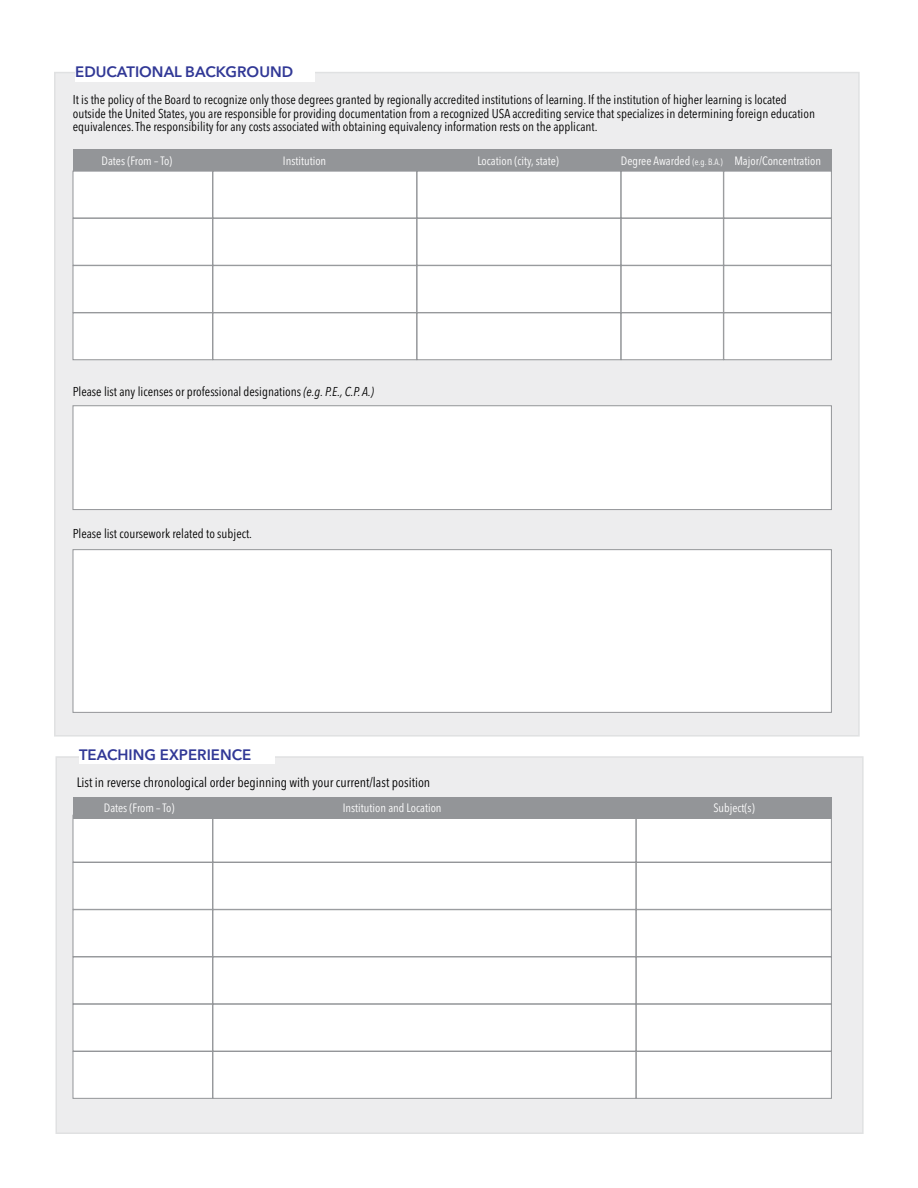
<style>
.page{position:relative;width:918px;height:1188px;background:#fff}
.page>*{position:absolute;margin:0;border:0;box-sizing:border-box;transform-origin:0 0}
.t1{font:600 15px "Avenir Next LT Pro";color:#313896}
.t2{font:condensed 13.5px "Avenir Next LT Pro";color:#000}
.t3{font:condensed 12.75px/13.5px "Avenir Next LT Pro";color:#000}
.t4{font:condensed 12px "Avenir Next LT Pro";color:#fff}
.s1{font-size:9px}
.s2{font-style:italic}
</style>
<div class="page">
<div style="left:54px;top:72px;width:806px;height:665px;background:#ededee;border:2px solid #e0e1e2"></div>
<div style="left:75px;top:60px;width:240px;height:22px;background:#fff"></div>
<div style="left:73px;top:549px;width:759px;height:164px;background:#fff;border:1px solid #939598"></div>
<div style="left:73px;top:406px;width:759px;height:104px;background:#fff;border:1px solid #939598"></div>
<div style="left:56px;top:756px;width:808px;height:378px;background:#ededee;border:2px solid #e0e1e2"></div>
<div style="left:79px;top:744px;width:196px;height:20px;background:#fff"></div>
<div style="left:73px;top:815px;width:140px;height:47px;background:#fff;border:1px solid #939598"></div>
<div style="left:73px;top:171px;width:140px;height:47px;background:#fff;border:1px solid #939598"></div>
<div style="left:73px;top:218px;width:140px;height:47px;background:#fff;border:1px solid #939598"></div>
<div style="left:73px;top:265px;width:140px;height:48px;background:#fff;border:1px solid #939598"></div>
<div style="left:73px;top:313px;width:140px;height:47px;background:#fff;border:1px solid #939598"></div>
<div style="left:213px;top:171px;width:204px;height:47px;background:#fff;border:1px solid #939598"></div>
<div style="left:213px;top:218px;width:204px;height:47px;background:#fff;border:1px solid #939598"></div>
<div style="left:213px;top:265px;width:204px;height:48px;background:#fff;border:1px solid #939598"></div>
<div style="left:213px;top:313px;width:204px;height:47px;background:#fff;border:1px solid #939598"></div>
<div style="left:417px;top:171px;width:204px;height:47px;background:#fff;border:1px solid #939598"></div>
<div style="left:417px;top:218px;width:204px;height:47px;background:#fff;border:1px solid #939598"></div>
<div style="left:417px;top:265px;width:204px;height:48px;background:#fff;border:1px solid #939598"></div>
<div style="left:417px;top:313px;width:204px;height:47px;background:#fff;border:1px solid #939598"></div>
<div style="left:621px;top:171px;width:103px;height:47px;background:#fff;border:1px solid #939598"></div>
<div style="left:621px;top:218px;width:103px;height:47px;background:#fff;border:1px solid #939598"></div>
<div style="left:621px;top:265px;width:103px;height:48px;background:#fff;border:1px solid #939598"></div>
<div style="left:621px;top:313px;width:103px;height:47px;background:#fff;border:1px solid #939598"></div>
<div style="left:724px;top:171px;width:108px;height:47px;background:#fff;border:1px solid #939598"></div>
<div style="left:724px;top:218px;width:108px;height:47px;background:#fff;border:1px solid #939598"></div>
<div style="left:724px;top:265px;width:108px;height:48px;background:#fff;border:1px solid #939598"></div>
<div style="left:724px;top:313px;width:108px;height:47px;background:#fff;border:1px solid #939598"></div>
<div style="left:73px;top:862px;width:140px;height:48px;background:#fff;border:1px solid #939598"></div>
<div style="left:73px;top:910px;width:140px;height:47px;background:#fff;border:1px solid #939598"></div>
<div style="left:73px;top:957px;width:140px;height:47px;background:#fff;border:1px solid #939598"></div>
<div style="left:73px;top:1004px;width:140px;height:47px;background:#fff;border:1px solid #939598"></div>
<div style="left:73px;top:1051px;width:140px;height:48px;background:#fff;border:1px solid #939598"></div>
<div style="left:213px;top:815px;width:423px;height:47px;background:#fff"></div>
<div style="left:213px;top:862px;width:423px;height:48px;background:#fff;border:1px solid #939598"></div>
<div style="left:213px;top:910px;width:423px;height:47px;background:#fff;border:1px solid #939598"></div>
<div style="left:213px;top:957px;width:423px;height:47px;background:#fff;border:1px solid #939598"></div>
<div style="left:213px;top:1004px;width:423px;height:47px;background:#fff;border:1px solid #939598"></div>
<div style="left:213px;top:1051px;width:423px;height:48px;background:#fff;border:1px solid #939598"></div>
<div style="left:636px;top:815px;width:196px;height:47px;background:#fff;border:1px solid #939598"></div>
<div style="left:636px;top:862px;width:196px;height:48px;background:#fff;border:1px solid #939598"></div>
<div style="left:636px;top:910px;width:196px;height:47px;background:#fff;border:1px solid #939598"></div>
<div style="left:636px;top:957px;width:196px;height:47px;background:#fff;border:1px solid #939598"></div>
<div style="left:636px;top:1004px;width:196px;height:47px;background:#fff;border:1px solid #939598"></div>
<div style="left:636px;top:1051px;width:196px;height:48px;background:#fff;border:1px solid #939598"></div>
<div style="left:73px;top:797px;width:759px;height:21px;background:#939598"></div>
<div style="left:73px;top:150px;width:759px;height:21px;background:#939598"></div>
<p class="t1" style="left:75px;top:63px;width:220px">EDUCATIONAL BACKGROUND</p>
<p class="t3" style="left:73px;top:93px;width:744px">It is the policy of the Board to recognize only those degrees granted by regionally accredited institutions of learning. If the institution of higher learning is located outside the United States, you are responsible for providing documentation from a recognized USA accrediting service that specializes in determining foreign education equivalences. The responsibility for any costs associated with obtaining equivalency information rests on the applicant.</p>
<p class="t4" style="left:102px;top:154px;width:72px">Dates (From – To)</p>
<p class="t4" style="left:283px;top:154px;width:45px">Institution</p>
<p class="t4" style="left:477px;top:154px;width:83px">Location (city, state)</p>
<p class="t4" style="left:621px;top:154px;width:202px">Degree Awarded <span class="s1">(e.g. B.A.)</span> Major/Concentration</p>
<p class="t3" style="left:73px;top:385px;width:303px">Please list any licenses or professional designations <span class="s2">(e.g. P.E., C.P. A.)</span></p>
<p class="t3" style="left:73px;top:527px;width:181px">Please list coursework related to subject.</p>
<p class="t1" style="left:79px;top:745px;width:174px">TEACHING EXPERIENCE</p>
<p class="t2" style="left:77px;top:774px;width:355px">List in reverse chronological order beginning with your current/last position</p>
<p class="t4" style="left:104px;top:801px;width:72px">Dates (From – To)</p>
<p class="t4" style="left:343px;top:801px;width:100px">Institution and Location</p>
<p class="t4" style="left:713px;top:801px;width:43px">Subject(s)</p>
</div>
